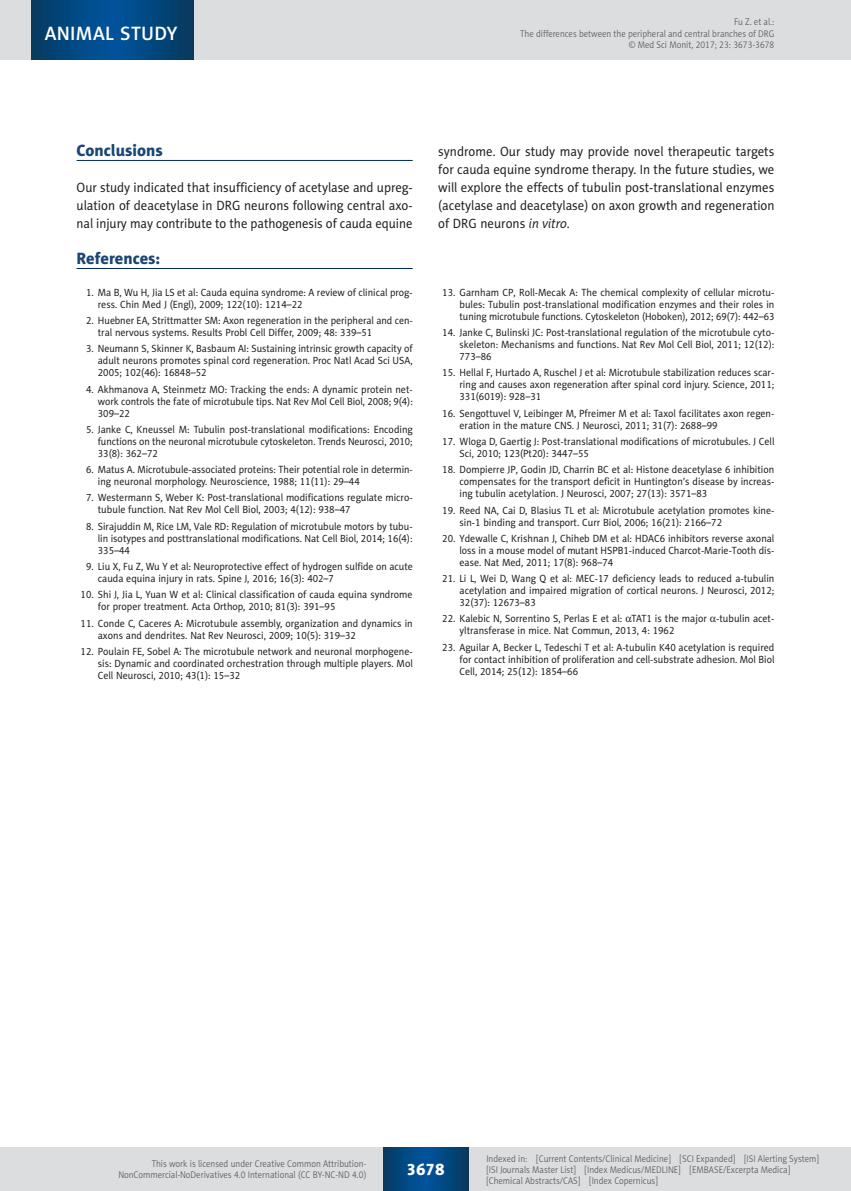
<style>
.page{position:relative;width:851px;height:1191px;background:#fff}
.page>*{position:absolute;margin:0;border:0;box-sizing:border-box;transform-origin:0 0}
.t1{font:19.5px "Naomi Sans EFN Medium";letter-spacing:.015em;color:#fff}
.MSM_Headline_1{font:16.5px "Naomi Sans EFN Heavy";color:#1a4574}
.MSM_Referencje_Tytul{font:16.5px "Naomi Sans EFN Heavy";color:#1a4574}
.t2{font:16.5px "Naomi Sans EFN Heavy";color:#fff}
.MSM_Body{font:13.5px/18px "Naomi Sans EFN";letter-spacing:-.005em;color:#231f20;text-align:justify;scale:.95 1}
.MSM_Referencje_punkt{font:10.5px/12px "Naomi Sans EFN";color:#231f20;text-align:justify;scale:.95 1}
.MSM_Referencje_punkt-2{font:10.5px/12px "Naomi Sans EFN";color:#231f20;scale:.94 1}
.t3{font:9.75px/11.2px "Naomi Sans EFN Light";color:#57585a;text-align:right;scale:.9 1}
.s1{font-style:italic}
.s2{font-family:"Standard Sym L"}
</style>
<div class="page">
<hr style="left:77px;top:160px;width:335px;height:1px;background:#00295c">
<hr style="left:77px;top:268px;width:335px;height:1px;background:#00295c">
<div style="left:0;top:1148px;width:850px;height:43px;background:#dcdddf"></div>
<svg style="left:383px;top:1147px;width:85px;height:43px;background:#02477e"></svg>
<div style="left:0;top:0;width:850px;height:60px;background:#dcdddf"></div>
<svg style="left:32px;top:0;width:161px;height:60px;background:#02477f"></svg>
<h1 class="t1" style="left:45px;top:22px;width:134px">ANIMAL STUDY</h1>
<p class="t3" style="left:520px;top:16px;width:284px">Fu Z. et al.:<br>The differences between the peripheral and central branches of DRG © Med Sci Monit, 2017; 23: 3673-3678</p>
<p class="MSM_Headline_1" style="left:77px;top:140px;width:88px">Conclusions</p>
<p class="MSM_Body" style="left:77px;top:178px;width:355px">Our study indicated that insufficiency of acetylase and upreg&shy;ulation of deacetylase in DRG neurons following central axo&shy;nal injury may contribute to the pathogenesis of cauda equine</p>
<p class="MSM_Referencje_Tytul" style="left:77px;top:248px;width:85px">References:</p>
<p class="MSM_Referencje_punkt" style="left:98px;top:286px;width:333px;text-indent:-12px">1. Ma B, Wu H, Jia LS et al: Cauda equina syndrome: A review of clinical prog&shy;ress. Chin Med J (Engl), 2009; 122(10): 1214–22</p>
<p class="MSM_Referencje_punkt-2" style="left:98px;top:315px;width:336px;text-indent:-12px">2. Huebner EA, Strittmatter SM: Axon regeneration in the peripheral and cen&shy;tral nervous systems. Results Probl Cell Differ, 2009; 48: 339–51</p>
<p class="MSM_Referencje_punkt-2" style="left:98px;top:343px;width:336px;text-align:justify;text-indent:-12px">3. Neumann S, Skinner K, Basbaum AI: Sustaining intrinsic growth capacity of adult neurons promotes spinal cord regeneration. Proc Natl Acad Sci USA, 2005; 102(46): 16848–52</p>
<p class="MSM_Referencje_punkt" style="left:98px;top:383px;width:333px;text-indent:-12px">4. Akhmanova A, Steinmetz MO: Tracking the ends: A dynamic protein net&shy;work controls the fate of microtubule tips. Nat Rev Mol Cell Biol, 2008; 9(4):<br>309–22</p>
<p class="MSM_Referencje_punkt" style="left:98px;top:423px;width:333px;text-indent:-12px">5. Janke C, Kneussel M: Tubulin post-translational modifications: Encoding functions on the neuronal microtubule cytoskeleton. Trends Neurosci, 2010; 33(8): 362–72</p>
<p class="MSM_Referencje_punkt-2" style="left:98px;top:464px;width:336px;text-indent:-12px">6. Matus A. Microtubule-associated proteins: Their potential role in determin&shy;ing neuronal morphology. Neuroscience, 1988; 11(11): 29–44</p>
<p class="MSM_Referencje_punkt" style="left:98px;top:492px;width:333px;text-indent:-12px">7. Westermann S, Weber K: Post-translational modifications regulate micro&shy;tubule function. Nat Rev Mol Cell Biol, 2003; 4(12): 938–47</p>
<p class="MSM_Referencje_punkt" style="left:98px;top:520px;width:333px;text-indent:-12px">8. Sirajuddin M, Rice LM, Vale RD: Regulation of microtubule motors by tubu&shy;lin isotypes and posttranslational modifications. Nat Cell Biol, 2014; 16(4):<br>335–44</p>
<p class="MSM_Referencje_punkt" style="left:98px;top:560px;width:333px;text-indent:-12px">9. Liu X, Fu Z, Wu Y et al: Neuroprotective effect of hydrogen sulfide on acute cauda equina injury in rats. Spine J, 2016; 16(3): 402–7</p>
<p class="MSM_Referencje_punkt" style="left:98px;top:589px;width:333px;text-indent:-17px">10. Shi J, Jia L, Yuan W et al: Clinical classification of cauda equina syndrome for proper treatment. Acta Orthop, 2010; 81(3): 391–95</p>
<p class="MSM_Referencje_punkt" style="left:98px;top:617px;width:333px;text-indent:-17px">11. Conde C, Caceres A: Microtubule assembly, organization and dynamics in axons and dendrites. Nat Rev Neurosci, 2009; 10(5): 319–32</p>
<p class="MSM_Referencje_punkt" style="left:98px;top:645px;width:333px;text-indent:-17px">12. Poulain FE, Sobel A: The microtubule network and neuronal morphogene&shy;sis: Dynamic and coordinated orchestration through multiple players. Mol Cell Neurosci, 2010; 43(1): 15–32</p>
<p class="MSM_Body" style="left:438px;top:142px;width:355px">syndrome. Our study may provide novel therapeutic targets for cauda equine syndrome therapy. In the future studies, we will explore the effects of tubulin post-translational enzymes (acetylase and deacetylase) on axon growth and regeneration of DRG neurons <span class="s1">in vitro</span>.</p>
<p class="MSM_Referencje_punkt" style="left:459px;top:286px;width:333px;text-indent:-17px">13. Garnham CP, Roll-Mecak A: The chemical complexity of cellular microtu&shy;bules: Tubulin post-translational modification enzymes and their roles in tuning microtubule functions. Cytoskeleton (Hoboken), 2012; 69(7): 442–63</p>
<p class="MSM_Referencje_punkt" style="left:459px;top:327px;width:333px;text-indent:-17px">14. Janke C, Bulinski JC: Post-translational regulation of the microtubule cyto&shy;skeleton: Mechanisms and functions. Nat Rev Mol Cell Biol, 2011; 12(12):<br>773–86</p>
<p class="MSM_Referencje_punkt" style="left:459px;top:367px;width:333px;text-indent:-17px">15. Hellal F, Hurtado A, Ruschel J et al: Microtubule stabilization reduces scar&shy;ring and causes axon regeneration after spinal cord injury. Science, 2011; 331(6019): 928–31</p>
<p class="MSM_Referencje_punkt" style="left:459px;top:407px;width:333px;text-indent:-17px">16. Sengottuvel V, Leibinger M, Pfreimer M et al: Taxol facilitates axon regen&shy;eration in the mature CNS. J Neurosci, 2011; 31(7): 2688–99</p>
<p class="MSM_Referencje_punkt" style="left:459px;top:435px;width:333px;text-indent:-17px">17. Wloga D, Gaertig J: Post-translational modifications of microtubules. J Cell<br>Sci, 2010; 123(Pt20): 3447–55</p>
<p class="MSM_Referencje_punkt" style="left:459px;top:464px;width:333px;text-indent:-17px">18. Dompierre JP, Godin JD, Charrin BC et al: Histone deacetylase 6 inhibition compensates for the transport deficit in Huntington’s disease by increas&shy;ing tubulin acetylation. J Neurosci, 2007; 27(13): 3571–83</p>
<p class="MSM_Referencje_punkt" style="left:459px;top:504px;width:333px;text-indent:-17px">19. Reed NA, Cai D, Blasius TL et al: Microtubule acetylation promotes kine&shy;sin-1 binding and transport. Curr Biol, 2006; 16(21): 2166–72</p>
<p class="MSM_Referencje_punkt" style="left:459px;top:532px;width:333px;text-indent:-17px">20. Ydewalle C, Krishnan J, Chiheb DM et al: HDAC6 inhibitors reverse axonal loss in a mouse model of mutant HSPB1-induced Charcot-Marie-Tooth dis&shy;ease. Nat Med, 2011; 17(8): 968–74</p>
<p class="MSM_Referencje_punkt" style="left:459px;top:572px;width:333px;text-indent:-17px">21. Li L, Wei D, Wang Q et al: MEC-17 deficiency leads to reduced a-tubulin acetylation and impaired migration of cortical neurons. J Neurosci, 2012; 32(37): 12673–83</p>
<p class="MSM_Referencje_punkt" style="left:459px;top:613px;width:333px;text-indent:-17px">22. Kalebic N, Sorrentino S, Perlas E et al: <span class="s2">a</span>TAT1 is the major <span class="s2">a</span>-tubulin acet&shy;yltransferase in mice. Nat Commun, 2013, 4: 1962</p>
<p class="MSM_Referencje_punkt" style="left:459px;top:641px;width:333px;text-indent:-17px">23. Aguilar A, Becker L, Tedeschi T et al: A-tubulin K40 acetylation is required for contact inhibition of proliferation and cell-substrate adhesion. Mol Biol Cell, 2014; 25(12): 1854–66</p>
<p class="t3" style="left:118px;top:1158px;width:277px">This work is licensed under Creative Common Attribution-<br>NonCommercial-NoDerivatives 4.0 International (CC BY-NC-ND 4.0)</p>
<h2 class="t2" style="left:406px;top:1159px;width:40px">3678</h2>
<p class="t3" style="left:486px;top:1152px;width:371px;text-align:left">Indexed in: [Current Contents/Clinical Medicine] [SCI Expanded] [ISI Alerting System] [ISI Journals Master List] [Index Medicus/MEDLINE] [EMBASE/Excerpta Medica] [Chemical Abstracts/CAS] [Index Copernicus]</p>
</div>
